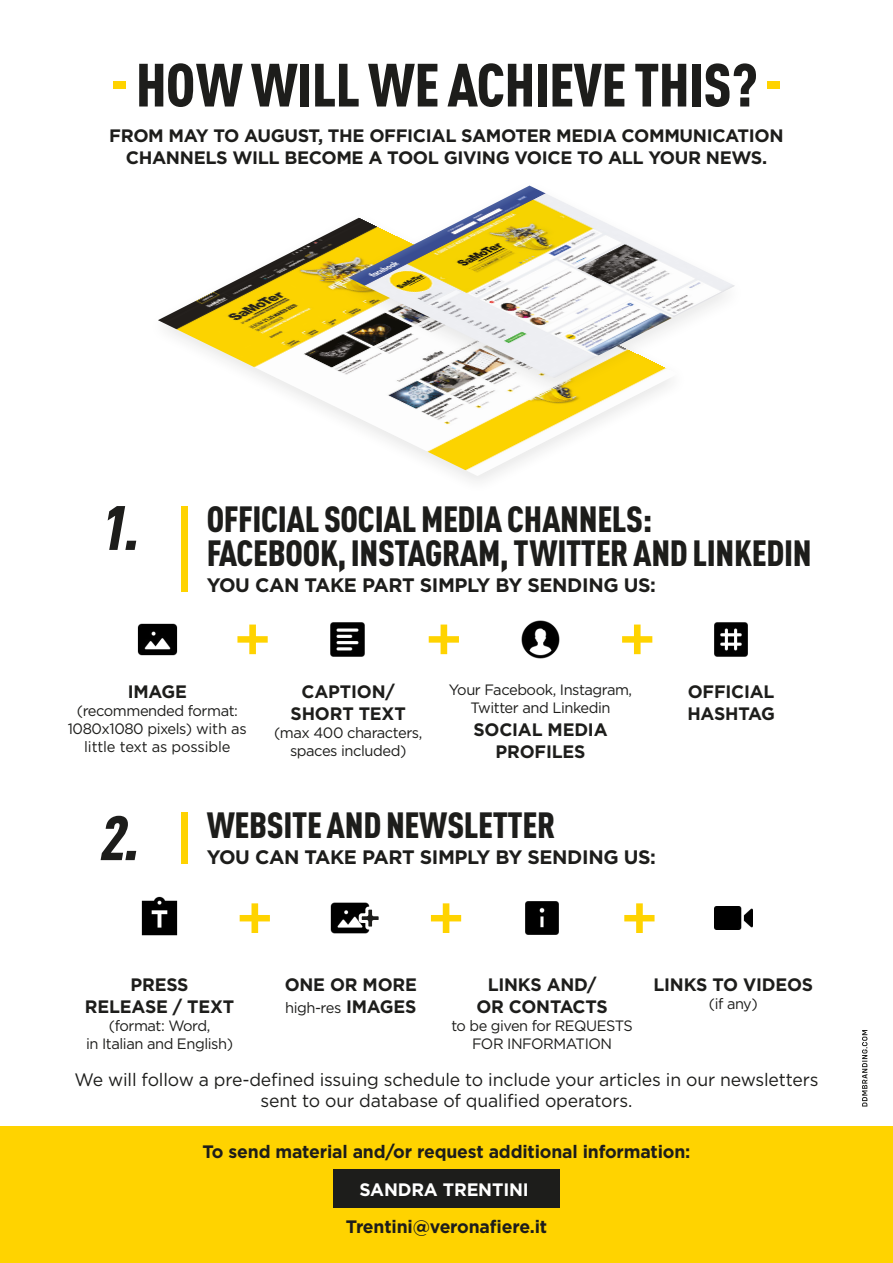
<style>
.page{position:relative;width:893px;height:1263px;background:#fff}
.page>*{position:absolute;margin:0;border:0;box-sizing:border-box;transform-origin:0 0}
.t1{font:italic 900 condensed 61.65px "DIN Pro";color:#1d1d1b}
.t2{font:900 condensed 60px "DIN Pro";letter-spacing:-.01em;color:#1d1d1b}
.t3{font:900 condensed 36px/34.5px "DIN Pro";letter-spacing:-.01em;color:#1d1d1b}
.t4{font:700 19.5px "Gotham";letter-spacing:-.02em;color:#1d1d1b}
.t5{font:700 18px/22.5px "Gotham";letter-spacing:-.01em;color:#1d1d1b;text-align:center}
.t6{font:18px/21px "Gotham";letter-spacing:-.01em;color:#1d1d1b;text-align:center}
.t7{font:700 18px "Gotham";letter-spacing:-.01em;color:#fff}
.t8{font:15px/18px "Gotham";letter-spacing:-.03em;color:#1d1d1b;text-align:center}
.s1{color:#ffd300}
.s2{font-weight:700;font-size:18px}
</style>
<div class="page">
<div style="left:0;top:1127px;width:893px;height:136px;background:#ffd300"></div>
<img style="left:158px;top:230px;width:482px;height:246px">
<div style="left:335px;top:178px;width:413px;height:222px;background:#1d1d1b;opacity:.1"></div>
<img style="left:349px;top:186px;width:386px;height:192px">
<img style="left:141px;top:896px;width:37px;height:40px">
<img style="left:330px;top:622px;width:35px;height:35px">
<img style="left:521px;top:620px;width:39px;height:39px">
<img style="left:525px;top:901px;width:34px;height:34px">
<img style="left:714px;top:622px;width:34px;height:35px">
<img style="left:714px;top:906px;width:39px;height:24px">
<img style="left:137px;top:623px;width:41px;height:33px">
<img style="left:330px;top:902px;width:39px;height:32px">
<svg style="left:357px;top:905px;width:22px;height:26px"></svg>
<svg style="left:240px;top:903px;width:30px;height:30px"></svg>
<svg style="left:237px;top:624px;width:31px;height:30px"></svg>
<svg style="left:431px;top:903px;width:30px;height:30px"></svg>
<svg style="left:429px;top:624px;width:30px;height:30px"></svg>
<svg style="left:624px;top:903px;width:30px;height:30px"></svg>
<svg style="left:622px;top:624px;width:30px;height:30px"></svg>
<div style="left:181px;top:506px;width:7px;height:86px;background:#ffd300"></div>
<div style="left:181px;top:813px;width:7px;height:51px;background:#ffd300"></div>
<div style="left:333px;top:1169px;width:227px;height:39px;background:#1d1d1b"></div>
<svg style="left:862px;top:1030px;width:5px;height:76px"></svg>
<h2 class="t2" style="left:111px;top:38px;width:672px"><span class="s1">-</span> HOW WILL WE ACHIEVE THIS? <span class="s1">-</span></h2>
<p class="t5" style="left:109px;top:124px;width:676px">FROM MAY TO AUGUST, THE OFFICIAL SAMOTER MEDIA COMMUNICATION<br>CHANNELS WILL BECOME A TOOL GIVING VOICE TO ALL YOUR NEWS.</p>
<h1 class="t1" style="left:98px;top:480px;width:56px">1.</h1>
<h3 class="t3" style="left:207px;top:498px;width:606px">OFFICIAL SOCIAL MEDIA CHANNELS:<br>FACEBOOK, INSTAGRAM, TWITTER AND LINKEDIN</h3>
<p class="t4" style="left:207px;top:572px;width:451px">YOU CAN TAKE PART SIMPLY BY SENDING US:</p>
<p class="t5" style="left:128px;top:680px;width:61px">IMAGE</p>
<p class="t8" style="left:68px;top:701px;width:181px">(recommended format:<br>1080x1080 pixels) with as little text as possible</p>
<p class="t5" style="left:291px;top:680px;width:117px">CAPTION/<br>SHORT TEXT</p>
<p class="t8" style="left:274px;top:723px;width:150px">(max 400 characters, spaces included)</p>
<p class="t8" style="left:449px;top:681px;width:185px">Your Facebook, Instagram,<br>Twitter and Linkedin</p>
<p class="t5" style="left:473px;top:718px;width:136px">SOCIAL MEDIA<br>PROFILES</p>
<h1 class="t1" style="left:98px;top:790px;width:56px">2.</h1>
<h3 class="t3" style="left:207px;top:805px;width:350px">WEBSITE AND NEWSLETTER</h3>
<p class="t4" style="left:207px;top:844px;width:451px">YOU CAN TAKE PART SIMPLY BY SENDING US:</p>
<p class="t5" style="left:687px;top:680px;width:89px;text-align:left">OFFICIAL<br>HASHTAG</p>
<p class="t5" style="left:85px;top:973px;width:151px">PRESS<br>RELEASE / TEXT</p>
<p class="t8" style="left:86px;top:1017px;width:148px">(format: Word,<br>in Italian and English)</p>
<p class="t5" style="left:285px;top:973px;width:134px">ONE OR MORE</p>
<p class="t8" style="left:285px;top:999px;width:133px">high-res <span class="s2">IMAGES</span></p>
<p class="t5" style="left:476px;top:973px;width:133px">LINKS AND/<br>OR CONTACTS</p>
<p class="t8" style="left:451px;top:1017px;width:183px">to be given for REQUESTS<br>FOR INFORMATION</p>
<p class="t5" style="left:653px;top:973px;width:161px">LINKS TO VIDEOS</p>
<p class="t8" style="left:709px;top:994px;width:50px">(if any)</p>
<p class="t6" style="left:75px;top:1068px;width:745px">We will follow a pre-defined issuing schedule to include your articles in our newsletters sent to our database of qualified operators.</p>
<p class="t5" style="left:203px;top:1140px;width:489px">To send material and/or request additional information:</p>
<p class="t7" style="left:359px;top:1177px;width:171px">SANDRA TRENTINI</p>
<p class="t5" style="left:346px;top:1215px;width:203px">Trentini@veronafiere.it</p>
</div>
